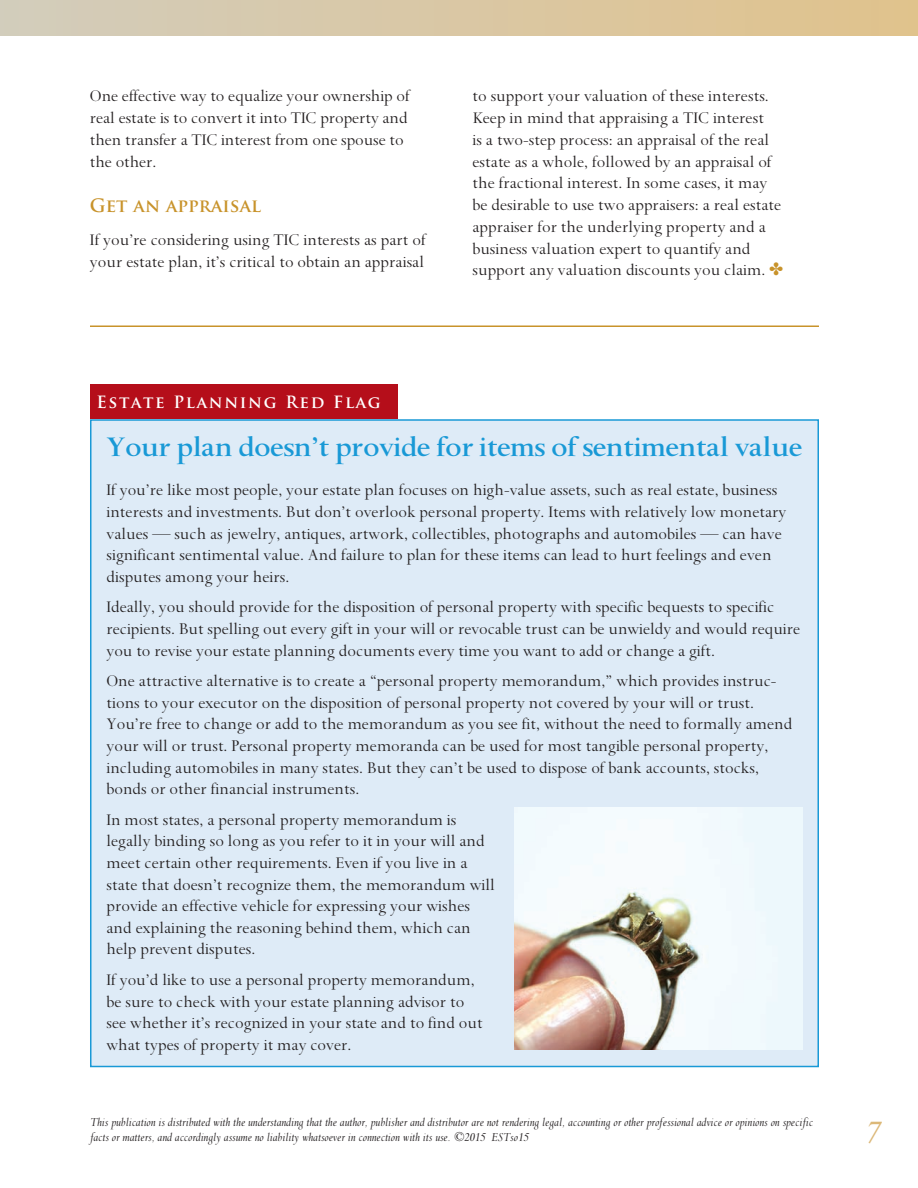
<style>
.page{position:relative;width:918px;height:1188px;background:#fff}
.page>*{position:absolute;margin:0;border:0;box-sizing:border-box;transform-origin:0 0}
.t1{font:600 31.5px "Spectrum MT Std";letter-spacing:-.02em;color:#1999d6}
.t2{font:italic 31.5px "Times New Roman MT Std";color:#dcb878}
.t3{font:18px/21.6px "Spectrum MT Std";color:#231f20}
.t4{font:700 18px "Trajan Pro";color:#c8932b}
.t5{font:700 16.5px "Trajan Pro";letter-spacing:.1em;color:#fff}
.t6{font:italic 13.5px/15px "Spectrum MT Std";color:#231f20}
</style>
<div class="page">
<div style="left:90px;top:385px;width:307px;height:34px;background:#b50e1a"></div>
<div style="left:91px;top:420px;width:727px;height:646px;background:#deebf7"></div>
<div style="left:0;top:0;width:918px;height:36px;background:linear-gradient(to right,#d3ccbc,#e0c28c)"></div>
<hr style="left:90px;top:326px;width:729px;height:1px;background:#c8932b">
<img style="left:514px;top:807px;width:288px;height:243px">
<p class="t3" style="left:90px;top:86px;width:321px">One effective way to equalize your ownership of real estate is to convert it into TIC property and then transfer a TIC interest from one spouse to the other.</p>
<p class="t4" style="left:90px;top:194px;width:173px">Get an appraisal</p>
<p class="t3" style="left:90px;top:230px;width:337px">If you’re considering using TIC interests as part of your estate plan, it’s critical to obtain an appraisal</p>
<p class="t3" style="left:472px;top:86px;width:310px">to support your valuation of these interests.<br>Keep in mind that appraising a TIC interest<br>is a two-step process: an appraisal of the real estate as a whole, followed by an appraisal of the fractional interest. In some cases, it may be desirable to use two appraisers: a real estate appraiser for the underlying property and a business valuation expert to quantify and support any valuation discounts you claim.</p>
<p class="t5" style="left:96px;top:392px;width:286px">Estate Planning Red Flag</p>
<h1 class="t1" style="left:106px;top:430px;width:698px">Your plan doesn’t provide for items of sentimental value</h1>
<p class="t3" style="left:106px;top:480px;width:682px">If you’re like most people, your estate plan focuses on high-value assets, such as real estate, business interests and investments. But don’t overlook personal property. Items with relatively low monetary values — such as jewelry, antiques, artwork, collectibles, photographs and automobiles — can have significant sentimental value. And failure to plan for these items can lead to hurt feelings and even disputes among your heirs.</p>
<p class="t3" style="left:106px;top:597px;width:695px">Ideally, you should provide for the disposition of personal property with specific bequests to specific recipients. But spelling out every gift in your will or revocable trust can be unwieldy and would require you to revise your estate planning documents every time you want to add or change a gift.</p>
<p class="t3" style="left:106px;top:670px;width:687px">One attractive alternative is to create a “personal property memorandum,” which provides instruc&shy;tions to your executor on the disposition of personal property not covered by your will or trust.<br>You’re free to change or add to the memorandum as you see fit, without the need to formally amend your will or trust. Personal property memoranda can be used for most tangible personal property, including automobiles in many states. But they can’t be used to dispose of bank accounts, stocks, bonds or other financial instruments.</p>
<p class="t3" style="left:106px;top:809px;width:390px">In most states, a personal property memorandum is legally binding so long as you refer to it in your will and meet certain other requirements. Even if you live in a state that doesn’t recognize them, the memorandum will provide an effective vehicle for expressing your wishes and explaining the reasoning behind them, which can help prevent disputes.</p>
<p class="t3" style="left:106px;top:969px;width:378px">If you’d like to use a personal property memorandum, be sure to check with your estate planning advisor to see whether it’s recognized in your state and to find out what types of property it may cover.</p>
<p class="t6" style="left:90px;top:1115px;width:725px">This publication is distributed with the understanding that the author, publisher and distributor are not rendering legal, accounting or other professional advice or opinions on specific facts or matters, and accordingly assume no liability whatsoever in connection with its use. ©2015 ESTso15</p>
<h1 class="t2" style="left:866px;top:1115px;width:17px">7</h1>
</div>
